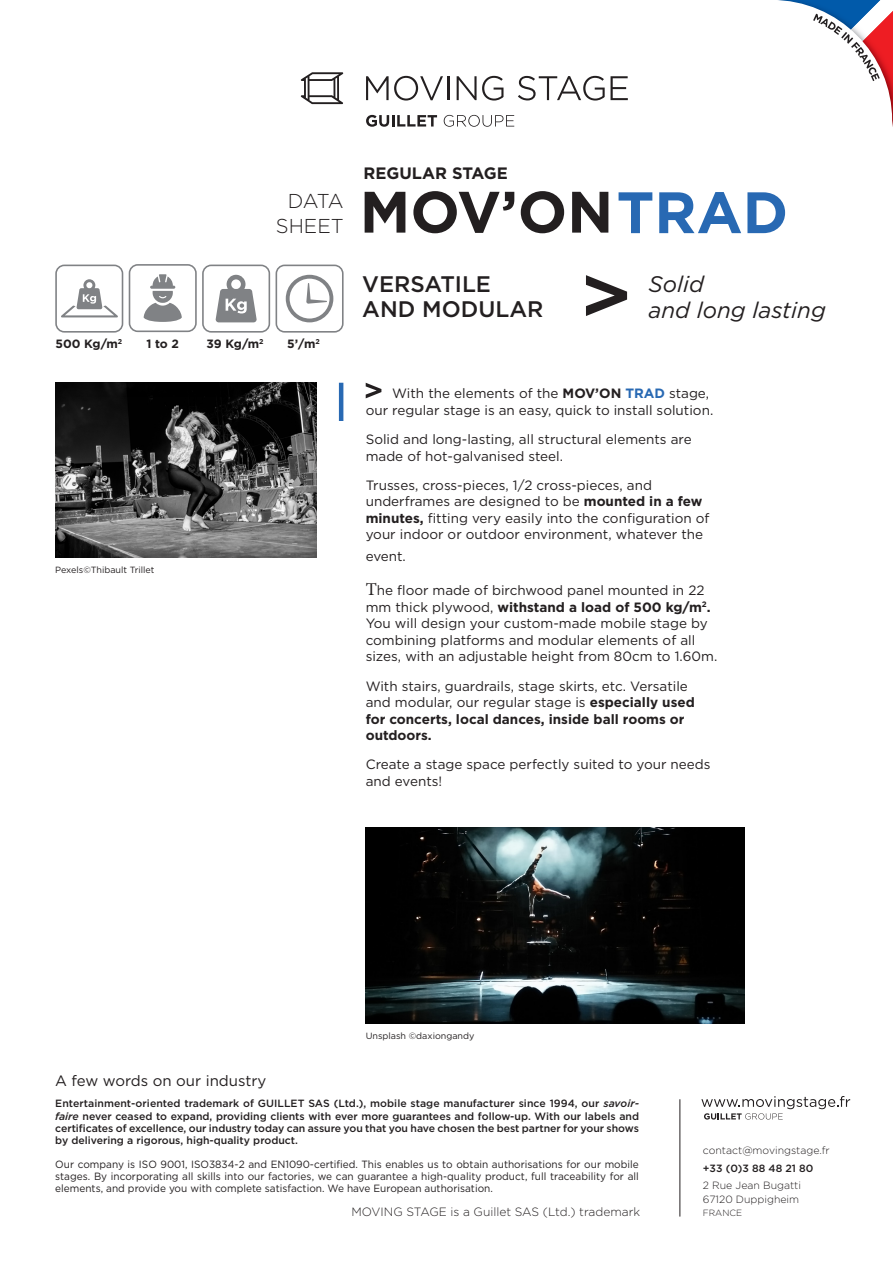
<style>
.page{position:relative;width:893px;height:1263px;background:#fff}
.page>*{position:absolute;margin:0;border:0;box-sizing:border-box;transform-origin:0 0}
.t1{font:700 58.35px "Gotham HTF";color:#231f20}
.t2{font:500 22.5px/25.5px "Gotham HTF";color:#231f20}
.t3{font:italic 22.5px/25.5px "Gotham HTF";color:#231f20}
.t4{font:300 20.1px/24.2px "Gotham HTF";color:#231f20;text-align:right}
.t5{font:700 16.5px "Gotham HTF";color:#231f20}
.t6{font:15px "Gotham HTF";color:#231f20}
.t7{font:13.5px/16.5px "Gotham HTF";color:#231f20}
.t8{font:300 12px "Gotham HTF";color:#231f20}
.t9{font:700 12px "Gotham HTF";letter-spacing:-.01em;color:#231f20}
.t10{font:500 10.5px/12.1px "Gotham HTF";color:#231f20;text-align:justify}
.t11{font:10.5px/12px "Gotham HTF";color:#231f20;text-align:justify;scale:.96 1}
.t12{font:300 10.5px/13.5px "Gotham HTF";color:#231f20}
.t13{font:9px "Gotham HTF";color:#231f20}
.t14{font:300 9px "Gotham HTF";color:#231f20}
.s1{color:#2869b3}
.s2{font-weight:700}
.s3{font-weight:700;color:#2869b3}
.s4{font-family:"Minion Pro";font-size:18px}
.s5{font-style:italic}
</style>
<div class="page">
<svg style="left:301px;top:72px;width:42px;height:32px"></svg>
<svg style="left:366px;top:76px;width:77px;height:25px"></svg>
<hr style="left:448px;top:76px;width:2px;height:24px;background:#231f20">
<svg style="left:457px;top:76px;width:46px;height:25px"></svg>
<svg style="left:518px;top:76px;width:110px;height:25px"></svg>
<svg style="left:366px;top:115px;width:71px;height:12px"></svg>
<svg style="left:444px;top:115px;width:70px;height:12px"></svg>
<svg style="left:701px;top:1096px;width:149px;height:23px"></svg>
<svg style="left:778px;top:0;width:115px;height:127px"></svg>
<hr style="left:679px;top:1099px;width:1px;height:117px;background:#231f20">
<svg style="left:129px;top:264px;width:141px;height:69px"></svg>
<svg style="left:55px;top:265px;width:68px;height:68px"></svg>
<svg style="left:276px;top:265px;width:68px;height:68px"></svg>
<hr style="left:339px;top:383px;width:4px;height:38px;background:#2869b3">
<svg style="left:366px;top:383px;width:15px;height:15px"></svg>
<svg style="left:586px;top:275px;width:41px;height:41px"></svg>
<div style="left:53px;top:383px;width:264px;height:177px;background:#231f20;opacity:.5"></div>
<img style="left:366px;top:827px;width:379px;height:196px">
<p class="t5" style="left:364px;top:164px;width:146px">REGULAR STAGE</p>
<h3 class="t4" style="left:276px;top:189px;width:69px">DATA<br>SHEET</h3>
<p class="t1" style="left:360px;top:178px;width:430px">MOV’ON<span class="s1">TRAD</span></p>
<p class="t9" style="left:55px;top:337px;width:68px">500 Kg/m<sup>2</sup></p>
<p class="t9" style="left:207px;top:337px;width:59px">39 Kg/m<sup>2</sup></p>
<p class="t9" style="left:146px;top:337px;width:34px">1 to 2</p>
<p class="t9" style="left:287px;top:337px;width:34px">5’/m<sup>2</sup></p>
<p class="t13" style="left:55px;top:565px;width:101px">Pexels©Thibault Trillet</p>
<p class="t2" style="left:362px;top:270px;width:183px">VERSATILE<br>AND MODULAR</p>
<p class="t3" style="left:648px;top:272px;width:179px">Solid<br>and long lasting</p>
<p class="t7" style="left:366px;top:385px;width:349px;text-indent:27px">With the elements of the <span class="s2">MOV’ON</span> <span class="s3">TRAD</span> stage, our regular stage is an easy, quick to install solution.</p>
<p class="t7" style="left:366px;top:431px;width:327px">Solid and long-lasting, all structural elements are made of hot-galvanised steel.</p>
<p class="t7" style="left:366px;top:477px;width:345px">Trusses, cross-pieces, 1/2 cross-pieces, and underframes are designed to be <span class="s2">mounted in a few minutes,</span> fitting very easily into the configuration of your indoor or outdoor environment, whatever the</p>
<p class="t7" style="left:366px;top:548px;width:42px">event.</p>
<p class="t7" style="left:366px;top:582px;width:353px"><span class="s4">T</span>he floor made of birchwood panel mounted in 22 mm thick plywood, <span class="s2">withstand a load of 500 kg/m</span><sup>2</sup><span class="s2">.<br></span>You will design your custom-made mobile stage by combining platforms and modular elements of all sizes, with an adjustable height from 80cm to 1.60m.</p>
<p class="t7" style="left:366px;top:677px;width:331px">With stairs, guardrails, stage skirts, etc. Versatile and modular, our regular stage is <span class="s2">especially used for concerts, local dances, inside ball rooms or outdoors.</span></p>
<p class="t7" style="left:366px;top:756px;width:346px">Create a stage space perfectly suited to your needs and events!</p>
<p class="t13" style="left:366px;top:1031px;width:110px">Unsplash ©daxiongandy</p>
<p class="t6" style="left:55px;top:1072px;width:213px">A few words on our industry</p>
<p class="t10" style="left:55px;top:1097px;width:585px">Entertainment-oriented trademark of GUILLET SAS (Ltd.), mobile stage manufacturer since 1994, our <span class="s5">savoir&shy;faire</span> never ceased to expand, providing clients with ever more guarantees and follow-up. With our labels and certificates of excellence, our industry today can assure you that you have chosen the best partner for your shows by delivering a rigorous, high-quality product.</p>
<p class="t11" style="left:55px;top:1158px;width:609px">Our company is ISO 9001, ISO3834-2 and EN1090-certified. This enables us to obtain authorisations for our mobile stages. By incorporating all skills into our factories, we can guarantee a high-quality product, full traceability for all elements, and provide you with complete satisfaction. We have European authorisation.</p>
<p class="t8" style="left:351px;top:1205px;width:290px">MOVING STAGE is a Guillet SAS (Ltd.) trademark</p>
<p class="t12" style="left:703px;top:1143px;width:128px">contact@movingstage.fr</p>
<p class="t10" style="left:703px;top:1161px;width:112px">+33 (0)3 88 48 21 80</p>
<p class="t12" style="left:703px;top:1179px;width:100px">2 Rue Jean Bugatti<br>67120 Duppigheim</p>
<p class="t14" style="left:703px;top:1208px;width:41px">FRANCE</p>
</div>
